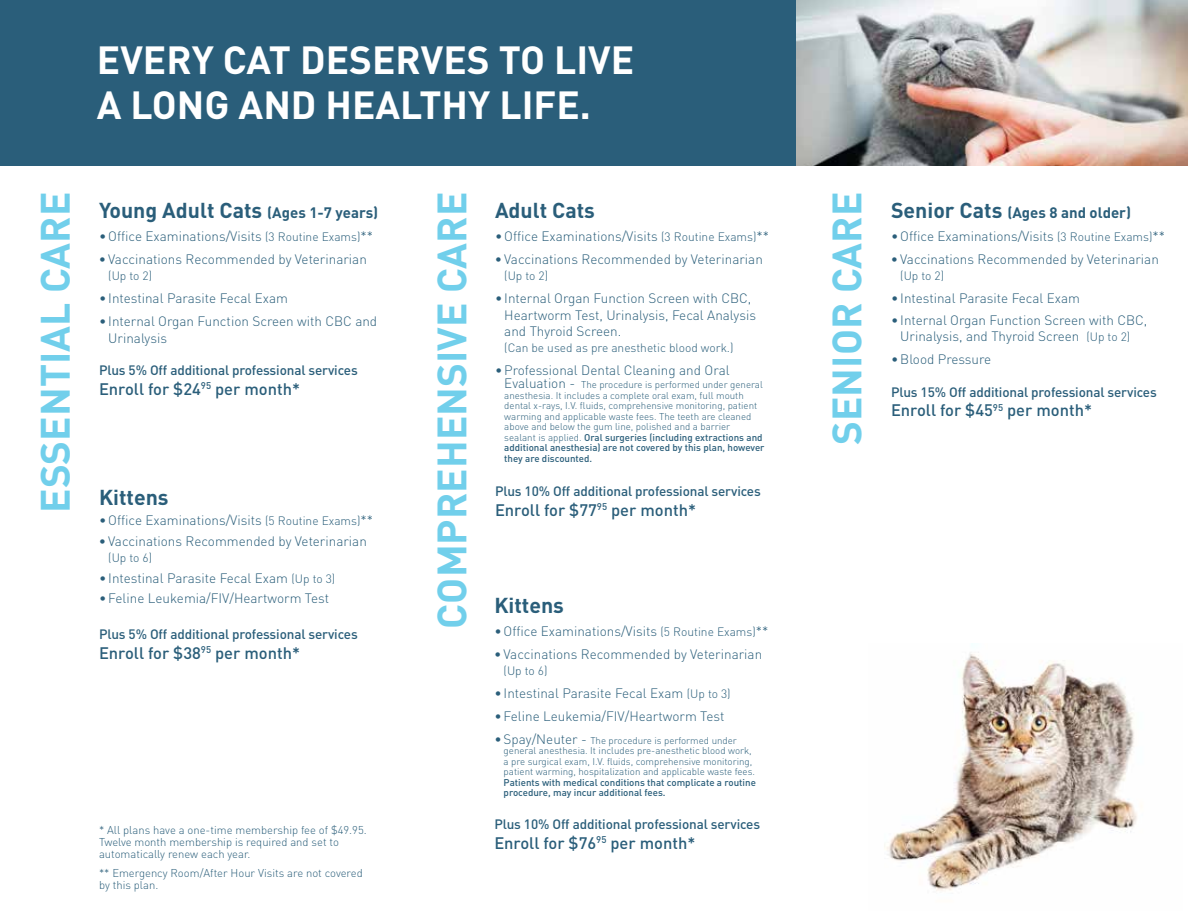
<style>
.page{position:relative;width:1188px;height:918px;background:#fff}
.page>*{position:absolute;margin:0;border:0;box-sizing:border-box;transform-origin:0 0}
.t1{font:700 40.5px "DIN";color:#71cfeb}
.t2{font:700 38.85px/44.5px "DIN";color:#fff}
.t3{font:700 21.3px "DIN";color:#2a5e7a}
.t4{font:500 16.5px "DIN";color:#2a5e7a}
.t5{font:700 15px "DIN";color:#2a5e7a}
.t6{font:300 13.5px/16.2px "DIN";color:#2a5e7a}
.t7{font:500 13.5px "DIN";letter-spacing:-.01em;color:#2a5e7a}
.t8{font:300 12px "DIN";color:#2a5e7a}
.t9{font:300 11.25px/12px "DIN";color:#2a5e7a}
.t10{font:300 9.75px/10.5px "DIN";color:#2a5e7a}
.t11{font:500 9.75px/10.5px "DIN";color:#2a5e7a}
.s1{font-size:15px}
.s2{font-size:12px}
.s3{font-size:13.5px}
.s4{font-weight:500}
.s5{font-size:21.3px}
</style>
<div class="page">
<div style="left:0;top:0;width:796px;height:166px;background:#2a5e7a"></div>
<img style="left:884px;top:643px;width:253px;height:248px">
<img style="left:796px;top:0;width:392px;height:166px">
<h2 class="t2" style="left:97px;top:36px;width:539px">EVERY CAT DESERVES TO LIVE<br>A LONG AND HEALTHY LIFE.</h2>
<h1 class="t1" style="left:29px;top:513px;width:322px;rotate:-90deg">ESSENTIAL CARE</h1>
<h1 class="t1" style="left:425px;top:629px;width:438px;rotate:-90deg">COMPREHENSIVE CARE</h1>
<h3 class="t3" style="left:99px;top:197px;width:281px">Young Adult Cats <span class="s1">(Ages 1-7 years)</span></h3>
<p class="t6" style="left:99px;top:228px;width:276px">•Office Examinations/Visits <span class="s2">(3 Routine Exams)</span>**</p>
<p class="t6" style="left:99px;top:251px;width:269px">• Vaccinations Recommended by Veterinarian</p>
<p class="t8" style="left:108px;top:269px;width:45px">(Up to 2)</p>
<p class="t6" style="left:99px;top:290px;width:191px">• Intestinal Parasite Fecal Exam</p>
<p class="t6" style="left:108px;top:313px;width:270px;text-indent:-9px">• Internal Organ Function Screen with CBC and<br>Urinalysis</p>
<p class="t7" style="left:99px;top:361px;width:260px">Plus 5% Off additional professional services</p>
<p class="t4" style="left:99px;top:378px;width:203px">Enroll for $24<sup>95</sup> per month*</p>
<h3 class="t3" style="left:99px;top:483px;width:71px">Kittens</h3>
<p class="t6" style="left:99px;top:512px;width:276px">•Office Examinations/Visits <span class="s2">(5 Routine Exams)</span>**</p>
<p class="t6" style="left:99px;top:533px;width:269px">• Vaccinations Recommended by Veterinarian</p>
<p class="t8" style="left:108px;top:550px;width:45px">(Up to 6)</p>
<p class="t6" style="left:99px;top:570px;width:238px">• Intestinal Parasite Fecal Exam <span class="s2">(Up to 3)</span></p>
<p class="t6" style="left:99px;top:590px;width:232px">• Feline Leukemia/FIV/Heartworm Test</p>
<p class="t7" style="left:99px;top:625px;width:260px">Plus 5% Off additional professional services</p>
<p class="t4" style="left:99px;top:642px;width:203px">Enroll for $38<sup>95</sup> per month*</p>
<p class="t9" style="left:99px;top:824px;width:269px">* All plans have a one-time membership fee of $49.95.<br>Twelve month membership is required and set to automatically renew each year.</p>
<p class="t9" style="left:99px;top:867px;width:265px">** Emergency Room/After Hour Visits are not covered by this plan.</p>
<h3 class="t3" style="left:495px;top:197px;width:102px">Adult Cats</h3>
<p class="t6" style="left:495px;top:228px;width:276px">•Office Examinations/Visits <span class="s2">(3 Routine Exams)</span>**</p>
<p class="t6" style="left:495px;top:251px;width:269px">• Vaccinations Recommended by Veterinarian</p>
<p class="t8" style="left:504px;top:269px;width:45px">(Up to 2)</p>
<p class="t6" style="left:504px;top:290px;width:253px;text-indent:-9px">• Internal Organ Function Screen with CBC,<br>Heartworm Test, Urinalysis, Fecal Analysis and Thyroid Screen.</p>
<p class="t8" style="left:504px;top:340px;width:231px">(Can be used as pre anesthetic blood work.)</p>
<p class="t6" style="left:495px;top:362px;width:236px">•Professional Dental Cleaning and Oral</p>
<p class="t10" style="left:504px;top:380px;width:262px"><span class="s3">Evaluation -</span> The procedure is performed under general anesthesia. It includes a complete oral exam, full mouth dental x-rays, I.V. fluids, comprehensive monitoring, patient warming and applicable waste fees. The teeth are cleaned above and below the gum line, polished and a barrier<br>sealant is applied. <span class="s4">Oral surgeries (including extractions and additional anesthesia) are not covered by this plan, however they are discounted.</span></p>
<p class="t7" style="left:495px;top:483px;width:267px">Plus 10% Off additional professional services</p>
<p class="t4" style="left:495px;top:499px;width:203px">Enroll for $77<sup>95</sup> per month*</p>
<h3 class="t3" style="left:494px;top:591px;width:71px">Kittens</h3>
<p class="t6" style="left:494px;top:623px;width:276px">•Office Examinations/Visits <span class="s2">(5 Routine Exams)</span>**</p>
<p class="t6" style="left:494px;top:646px;width:269px">• Vaccinations Recommended by Veterinarian</p>
<p class="t8" style="left:504px;top:663px;width:45px">(Up to 6)</p>
<p class="t6" style="left:494px;top:685px;width:238px">• Intestinal Parasite Fecal Exam <span class="s2">(Up to 3)</span></p>
<p class="t6" style="left:494px;top:708px;width:232px">•Feline Leukemia/FIV/Heartworm Test</p>
<p class="t10" style="left:504px;top:735px;width:253px;text-indent:-9px"><span class="s3">•Spay/Neuter -</span> The procedure is performed under general anesthesia. It includes pre-anesthetic blood work, a pre surgical exam, I.V. fluids, comprehensive monitoring, patient warming, hospitalization and applicable waste fees.</p>
<p class="t11" style="left:504px;top:777px;width:254px">Patients with medical conditions that complicate a routine procedure, may incur additional fees.</p>
<p class="t7" style="left:494px;top:815px;width:267px">Plus 10% Off additional professional services</p>
<p class="t4" style="left:494px;top:832px;width:203px">Enroll for $76<sup>95</sup> per month*</p>
<h1 class="t1" style="left:820px;top:445px;width:255px;rotate:-90deg">SENIOR CARE</h1>
<p class="t5" style="left:891px;top:203px;width:242px"><span class="s5">Senior Cats</span> (Ages 8 and older)</p>
<p class="t6" style="left:891px;top:228px;width:276px">•Office Examinations/Visits <span class="s2">(3 Routine Exams)</span>**</p>
<p class="t6" style="left:891px;top:251px;width:269px">• Vaccinations Recommended by Veterinarian</p>
<p class="t8" style="left:900px;top:268px;width:45px">(Up to 2)</p>
<p class="t6" style="left:891px;top:290px;width:191px">• Intestinal Parasite Fecal Exam</p>
<p class="t6" style="left:891px;top:312px;width:258px;text-align:center">• Internal Organ Function Screen with CBC,<br>Urinalysis, and Thyroid Screen <span class="s2">(Up to 2)</span></p>
<p class="t6" style="left:891px;top:351px;width:102px">•Blood Pressure</p>
<p class="t7" style="left:891px;top:383px;width:267px">Plus 15% Off additional professional services</p>
<p class="t4" style="left:891px;top:400px;width:203px">Enroll for $45<sup>95</sup> per month*</p>
</div>
